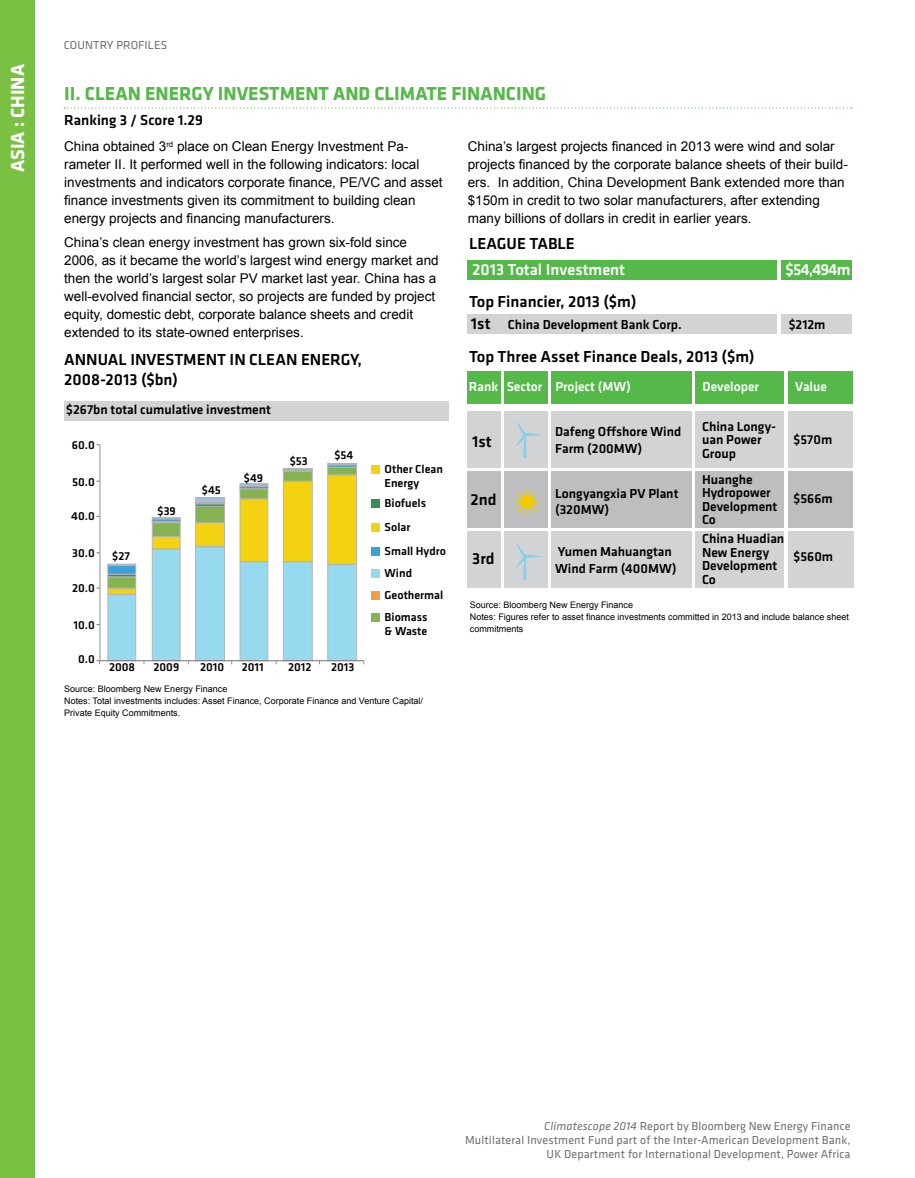
<style>
.page{position:relative;width:915px;height:1178px;background:#fff}
.page>*{position:absolute;margin:0;border:0;box-sizing:border-box;transform-origin:0 0}
.t1{font:700 19.5px "Klavika";color:#54b948}
.t2{font:700 19.5px "Klavika";color:#fff}
.t3{font:500 16.5px/19.5px "Klavika";color:#000}
.t4{font:500 16.5px "Klavika";color:#fff}
.t5{font:500 15px "Klavika";color:#000}
.t6{font:13.5px/18px "Arial";color:#000}
.t7{font:500 13.5px/13.5px "Klavika";color:#000}
.t8{font:500 13.5px "Klavika";color:#fff}
.t9{font:12px/14.4px "Klavika";letter-spacing:.01em;color:#6d6e71;text-align:right}
.t10{font:500 12px/22px "Klavika";color:#000}
.t11{font:9px/12px "Arial";color:#000}
.s1{font-size:16.5px}
.s2{font-style:italic}
</style>
<div class="page">
<div style="left:0;top:0;width:34px;height:1178px;background:#7ac143"></div>
<svg style="left:64px;top:107px;width:787px;height:2px"></svg>
<div style="left:64px;top:401px;width:385px;height:20px;background:#d1d3d4"></div>
<div style="left:371px;top:523px;width:8px;height:8px;background:#f3d211"></div>
<div style="left:371px;top:499px;width:8px;height:9px;background:#329059"></div>
<div style="left:371px;top:465px;width:8px;height:8px;background:#f3d211"></div>
<div style="left:371px;top:547px;width:8px;height:8px;background:#39a2d6"></div>
<div style="left:371px;top:569px;width:8px;height:9px;background:#96d9ee"></div>
<div style="left:371px;top:591px;width:8px;height:8px;background:#f89c43"></div>
<div style="left:371px;top:613px;width:8px;height:8px;background:#86b453"></div>
<hr style="left:100px;top:445px;width:1px;height:216px;background:#818181">
<hr style="left:100px;top:660px;width:264px;height:1px;background:#818181">
<svg style="left:107px;top:463px;width:250px;height:201px"></svg>
<div style="left:467px;top:261px;width:309px;height:19px;background:#54b948"></div>
<div style="left:467px;top:314px;width:309px;height:19px;background:#d1d3d4"></div>
<div style="left:467px;top:411px;width:33px;height:57px;background:#d1d3d4"></div>
<div style="left:504px;top:411px;width:43px;height:57px;background:#d1d3d4"></div>
<div style="left:467px;top:531px;width:33px;height:57px;background:#d1d3d4"></div>
<div style="left:504px;top:531px;width:43px;height:57px;background:#d1d3d4"></div>
<div style="left:467px;top:471px;width:33px;height:57px;background:#bcbec0"></div>
<div style="left:504px;top:471px;width:43px;height:57px;background:#bcbec0"></div>
<div style="left:550px;top:411px;width:141px;height:57px;background:#d1d3d4"></div>
<div style="left:550px;top:531px;width:141px;height:57px;background:#d1d3d4"></div>
<div style="left:550px;top:471px;width:141px;height:57px;background:#bcbec0"></div>
<div style="left:695px;top:411px;width:88px;height:57px;background:#d1d3d4"></div>
<div style="left:695px;top:531px;width:88px;height:57px;background:#d1d3d4"></div>
<div style="left:695px;top:471px;width:88px;height:57px;background:#bcbec0"></div>
<div style="left:787px;top:411px;width:65px;height:57px;background:#d1d3d4"></div>
<div style="left:787px;top:531px;width:66px;height:57px;background:#d1d3d4"></div>
<div style="left:787px;top:471px;width:65px;height:57px;background:#bcbec0"></div>
<div style="left:780px;top:261px;width:71px;height:19px;background:#54b948"></div>
<div style="left:780px;top:314px;width:71px;height:19px;background:#d1d3d4"></div>
<div style="left:467px;top:371px;width:33px;height:32px;background:#54b948"></div>
<div style="left:504px;top:371px;width:43px;height:32px;background:#54b948"></div>
<div style="left:550px;top:371px;width:141px;height:32px;background:#54b948"></div>
<div style="left:695px;top:371px;width:88px;height:32px;background:#54b948"></div>
<div style="left:787px;top:371px;width:65px;height:32px;background:#54b948"></div>
<svg style="left:515px;top:421px;width:26px;height:37px"></svg>
<svg style="left:515px;top:542px;width:26px;height:38px"></svg>
<svg style="left:514px;top:488px;width:26px;height:27px"></svg>
<h1 class="t2" style="left:3px;top:172px;width:110px;rotate:-90deg">ASIA : CHINA</h1>
<p class="t9" style="left:64px;top:38px;width:105px">COUNTRY PROFILES</p>
<h1 class="t1" style="left:64px;top:79px;width:483px">II. CLEAN ENERGY INVESTMENT AND CLIMATE FINANCING</h1>
<p class="t5" style="left:64px;top:110px;width:140px">Ranking 3 / Score 1.29</p>
<p class="t6" style="left:64px;top:138px;width:380px">China obtained 3<sup>rd</sup> place on Clean Energy Investment Pa&shy;rameter II. It performed well in the following indicators: local investments and indicators corporate finance, PE/VC and asset finance investments given its commitment to building clean energy projects and financing manufacturers.</p>
<p class="t6" style="left:64px;top:234px;width:376px">China’s clean energy investment has grown six-fold since 2006, as it became the world’s largest wind energy market and then the world’s largest solar PV market last year. China has a well-evolved financial sector, so projects are funded by project equity, domestic debt, corporate balance sheets and credit extended to its state-owned enterprises.</p>
<p class="t6" style="left:467px;top:138px;width:381px">China’s largest projects financed in 2013 were wind and solar projects financed by the corporate balance sheets of their build&shy;ers. In addition, China Development Bank extended more than $150m in credit to two solar manufacturers, after extending many billions of dollars in credit in earlier years.</p>
<p class="t3" style="left:469px;top:233px;width:107px">LEAGUE TABLE</p>
<p class="t4" style="left:472px;top:259px;width:154px">2013 Total Investment</p>
<p class="t4" style="left:785px;top:259px;width:66px">$54,494m</p>
<p class="t3" style="left:469px;top:291px;width:169px">Top Financier, 2013 ($m)</p>
<p class="t3" style="left:469px;top:346px;width:287px">Top Three Asset Finance Deals, 2013 ($m)</p>
<p class="t7" style="left:471px;top:317px;width:212px"><span class="s1">1st</span> China Development Bank Corp.</p>
<p class="t7" style="left:788px;top:317px;width:38px">$212m</p>
<p class="t3" style="left:64px;top:350px;width:299px">ANNUAL INVESTMENT IN CLEAN ENERGY,<br>2008-2013 ($bn)</p>
<p class="t8" style="left:468px;top:377px;width:164px">Rank Sector Project (MW)</p>
<p class="t8" style="left:702px;top:377px;width:58px">Developer</p>
<p class="t8" style="left:795px;top:377px;width:33px">Value</p>
<p class="t7" style="left:66px;top:403px;width:206px">$267bn total cumulative investment</p>
<p class="t10" style="left:72px;top:434px;width:25px">60.0</p>
<p class="t10" style="left:72px;top:470px;width:24px">50.0</p>
<p class="t10" style="left:71px;top:504px;width:25px">40.0</p>
<p class="t10" style="left:72px;top:542px;width:24px">30.0</p>
<p class="t10" style="left:72px;top:577px;width:24px">20.0</p>
<p class="t10" style="left:73px;top:614px;width:23px">10.0</p>
<p class="t10" style="left:112px;top:544px;width:19px">$27</p>
<p class="t10" style="left:158px;top:499px;width:20px">$39</p>
<p class="t10" style="left:202px;top:478px;width:21px">$45</p>
<p class="t10" style="left:244px;top:466px;width:21px">$49</p>
<p class="t10" style="left:290px;top:450px;width:19px">$53</p>
<p class="t10" style="left:334px;top:444px;width:20px">$54</p>
<p class="t10" style="left:78px;top:648px;width:18px">0.0</p>
<p class="t10" style="left:109px;top:655px;width:28px">2008</p>
<p class="t10" style="left:153px;top:655px;width:27px">2009</p>
<p class="t10" style="left:200px;top:655px;width:26px">2010</p>
<p class="t10" style="left:242px;top:655px;width:23px">2011</p>
<p class="t10" style="left:288px;top:655px;width:25px">2012</p>
<p class="t10" style="left:331px;top:655px;width:25px">2013</p>
<p class="t10" style="left:384px;top:462px;width:60px;line-height:13.5px">Other Clean<br>Energy</p>
<p class="t10" style="left:384px;top:492px;width:43px">Biofuels</p>
<p class="t10" style="left:384px;top:516px;width:27px">Solar</p>
<p class="t10" style="left:384px;top:540px;width:63px">Small Hydro<br>Wind<br>Geothermal<br>Biomass</p>
<p class="t10" style="left:384px;top:619px;width:44px">&amp; Waste</p>
<p class="t11" style="left:64px;top:683px;width:360px">Source: Bloomberg New Energy Finance<br>Notes: Total investments includes: Asset Finance, Corporate Finance and Venture Capital/<br>Private Equity Commitments.</p>
<p class="t3" style="left:472px;top:431px;width:21px">1st</p>
<p class="t3" style="left:470px;top:489px;width:28px">2nd</p>
<p class="t3" style="left:472px;top:549px;width:24px">3rd</p>
<p class="t7" style="left:555px;top:423px;width:128px;line-height:16.5px">Dafeng Offshore Wind<br>Farm (200MW)</p>
<p class="t7" style="left:555px;top:485px;width:125px;line-height:16.5px">Longyangxia PV Plant (320MW)</p>
<p class="t7" style="left:555px;top:543px;width:123px;line-height:16.5px">Yumen Mahuangtan<br>Wind Farm (400MW)</p>
<p class="t7" style="left:701px;top:419px;width:76px">China Longy&shy;uan Power<br>Group</p>
<p class="t7" style="left:701px;top:472px;width:77px">Huanghe<br>Hydropower<br>Development<br>Co</p>
<p class="t7" style="left:701px;top:532px;width:84px">China Huadian<br>New Energy<br>Development<br>Co</p>
<p class="t7" style="left:793px;top:432px;width:40px">$570m</p>
<p class="t7" style="left:793px;top:491px;width:41px">$566m</p>
<p class="t7" style="left:793px;top:549px;width:41px">$560m</p>
<p class="t11" style="left:469px;top:599px;width:380px">Source: Bloomberg New Energy Finance<br>Notes: Figures refer to asset finance investments committed in 2013 and include balance sheet commitments</p>
<p class="t9" style="left:465px;top:1118px;width:386px"><span class="s2">Climatescope 2014</span> Report by Bloomberg New Energy Finance<br>Multilateral Investment Fund part of the Inter-American Development Bank,<br>UK Department for International Development, Power Africa</p>
</div>
